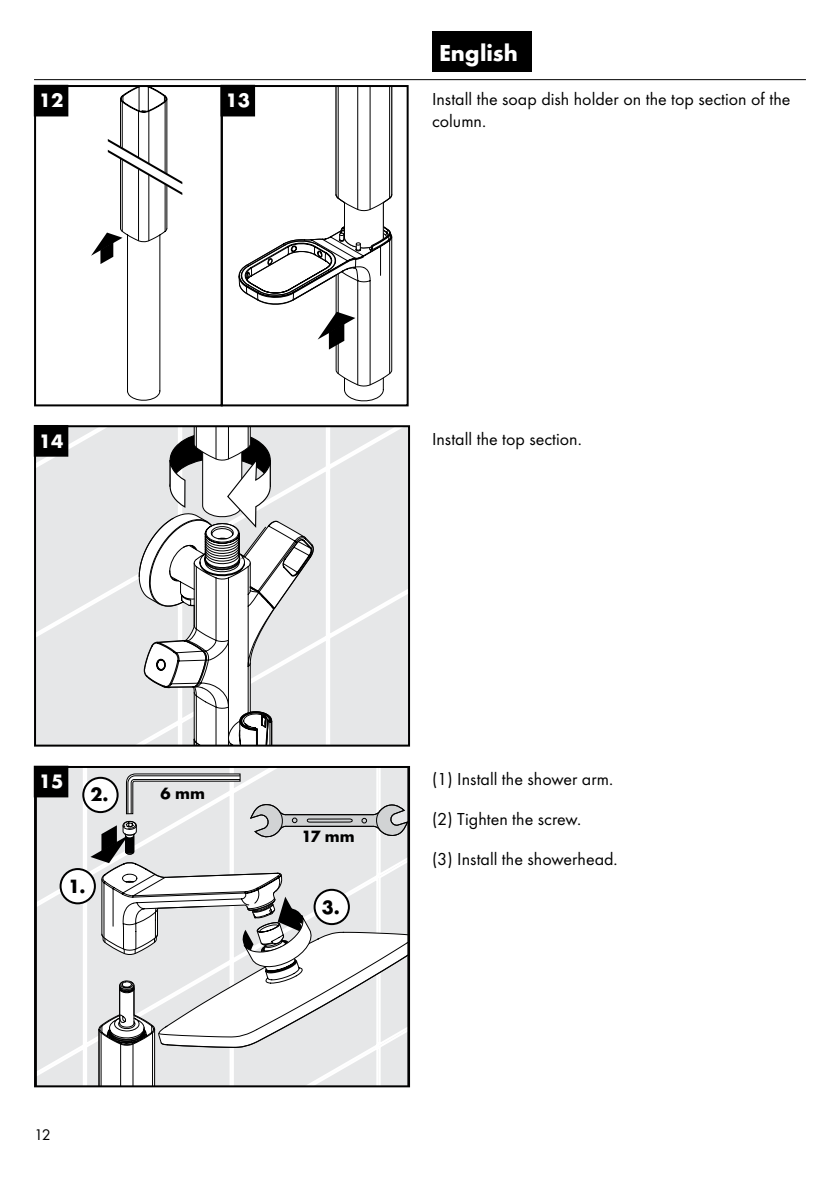
<style>
.page{position:relative;width:840px;height:1191px;background:#fff}
.page>*{position:absolute;margin:0;border:0;box-sizing:border-box;transform-origin:0 0}
.t1{font:700 24px "Futura TOT";color:#fff}
.t2{font:700 20px "Futura TOT";color:#000}
.t3{font:18px/21.6px "Futura TOT Boo";color:#000}
.t4{font:700 18px "Futura LT";color:#fff}
.t5{font:700 17px "Futura TOT";color:#000}
.t6{font:16px "Futura TOT Boo";color:#000}
</style>
<div class="page">
<hr style="left:34px;top:79px;width:771px;height:1px;background:#000">
<div style="left:432px;top:32px;width:99px;height:40px;background:#000"></div>
<div style="left:34px;top:85px;width:189px;height:321px;border:2px solid #000"></div>
<svg style="left:238px;top:88px;width:154px;height:314px"></svg>
<div style="left:221px;top:85px;width:187px;height:321px;border:2px solid #000"></div>
<svg style="left:91px;top:86px;width:93px;height:315px"></svg>
<svg style="left:37px;top:428px;width:370px;height:315px"></svg>
<div style="left:34px;top:425px;width:376px;height:321px;border:2px solid #000"></div>
<div style="left:34px;top:85px;width:34px;height:31px;background:#000"></div>
<div style="left:221px;top:85px;width:33px;height:31px;background:#000"></div>
<div style="left:221px;top:85px;width:34px;height:31px;border:1px solid #000"></div>
<div style="left:34px;top:425px;width:34px;height:31px;background:#000"></div>
<div style="left:34px;top:766px;width:34px;height:31px;border:1px solid #000"></div>
<svg style="left:36px;top:767px;width:372px;height:319px"></svg>
<div style="left:61px;top:869px;width:34px;height:34px;background:#fff;border-radius:50%"></div>
<div style="left:60px;top:868px;width:36px;height:36px;border:2px solid #000;border-radius:50%"></div>
<div style="left:83px;top:778px;width:34px;height:34px;background:#fff;border-radius:50%"></div>
<div style="left:82px;top:777px;width:36px;height:36px;border:2px solid #000;border-radius:50%"></div>
<div style="left:314px;top:889px;width:35px;height:35px;background:#fff;border-radius:50%"></div>
<div style="left:313px;top:888px;width:37px;height:37px;border:2px solid #000;border-radius:50%"></div>
<p class="t4" style="left:39px;top:89px;width:26px">12</p>
<p class="t4" style="left:225px;top:89px;width:26px">13</p>
<p class="t4" style="left:39px;top:429px;width:26px">14</p>
<h1 class="t1" style="left:439px;top:39px;width:80px">English</h1>
<p class="t3" style="left:432px;top:88px;width:360px">Install the soap dish holder on the top section of the column.</p>
<p class="t3" style="left:432px;top:428px;width:151px">Install the top section.</p>
<p class="t4" style="left:39px;top:769px;width:26px">15</p>
<p class="t2" style="left:91px;top:782px;width:20px">2.</p>
<p class="t2" style="left:68px;top:873px;width:19px">1.</p>
<p class="t5" style="left:160px;top:783px;width:46px">6 mm</p>
<p class="t6" style="left:34px;top:1125px;width:16px">12</p>
<p class="t5" style="left:301px;top:825px;width:55px">17 mm</p>
<p class="t2" style="left:322px;top:894px;width:20px">3.</p>
<p class="t3" style="left:432px;top:768px;width:183px">(1) Install the shower arm.</p>
<p class="t3" style="left:432px;top:808px;width:151px">(2) Tighten the screw.</p>
<p class="t3" style="left:432px;top:848px;width:187px">(3 ) Install the showerhead.</p>
</div>
